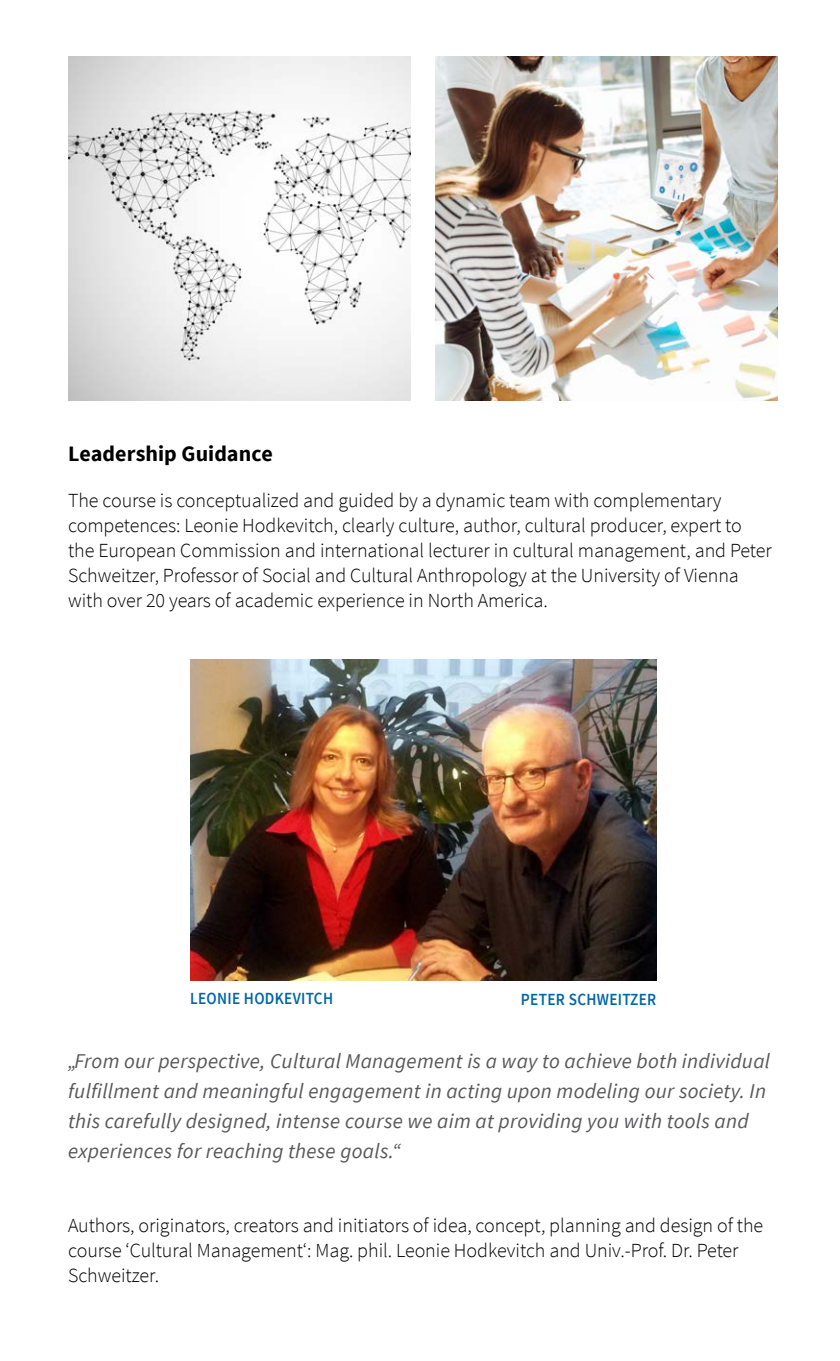
<style>
.page{position:relative;width:840px;height:1361px;background:#fff}
.page>*{position:absolute;margin:0;border:0;box-sizing:border-box;transform-origin:0 0}
.t1{font:700 22px "Source Sans Pro";color:#000}
.t2{font:italic 21px/30px "Source Sans Pro";letter-spacing:.015em;color:#58585a}
.t3{font:300 20px/25px "Source Sans Pro";letter-spacing:-.005em;color:#000}
.t4{font:600 17px "Source Sans Pro";letter-spacing:.02em;color:#0065a6;scale:.9 1}
</style>
<div class="page">
<img style="left:190px;top:659px;width:466px;height:321px">
<img style="left:68px;top:57px;width:342px;height:344px">
<img style="left:435px;top:57px;width:342px;height:344px">
<p class="t1" style="left:68px;top:439px;width:206px">Leadership Guidance</p>
<p class="t3" style="left:68px;top:488px;width:704px">The course is conceptualized and guided by a dynamic team with complementary competences: Leonie Hodkevitch, clearly culture, author, cultural producer, expert to the European Commission and international lecturer in cultural management, and Peter Schweitzer, Professor of Social and Cultural Anthropology at the University of Vienna with over 20 years of academic experience in North America.</p>
<p class="t4" style="left:190px;top:987px;width:160px">LEONIE HODKEVITCH</p>
<p class="t4" style="left:520px;top:988px;width:152px">PETER SCHWEITZER</p>
<p class="t2" style="left:68px;top:1046px;width:703px">„From our perspective, Cultural Management is a way to achieve both individual fulfillment and meaningful engagement in acting upon modeling our society. In this carefully designed, intense course we aim at providing you with tools and experiences for reaching these goals.“</p>
<p class="t3" style="left:68px;top:1213px;width:696px">Authors, originators, creators and initiators of idea, concept, planning and design of the course ‘Cultural Management‘: Mag. phil. Leonie Hodkevitch and Univ.-Prof. Dr. Peter<br>Schweitzer.</p>
</div>
